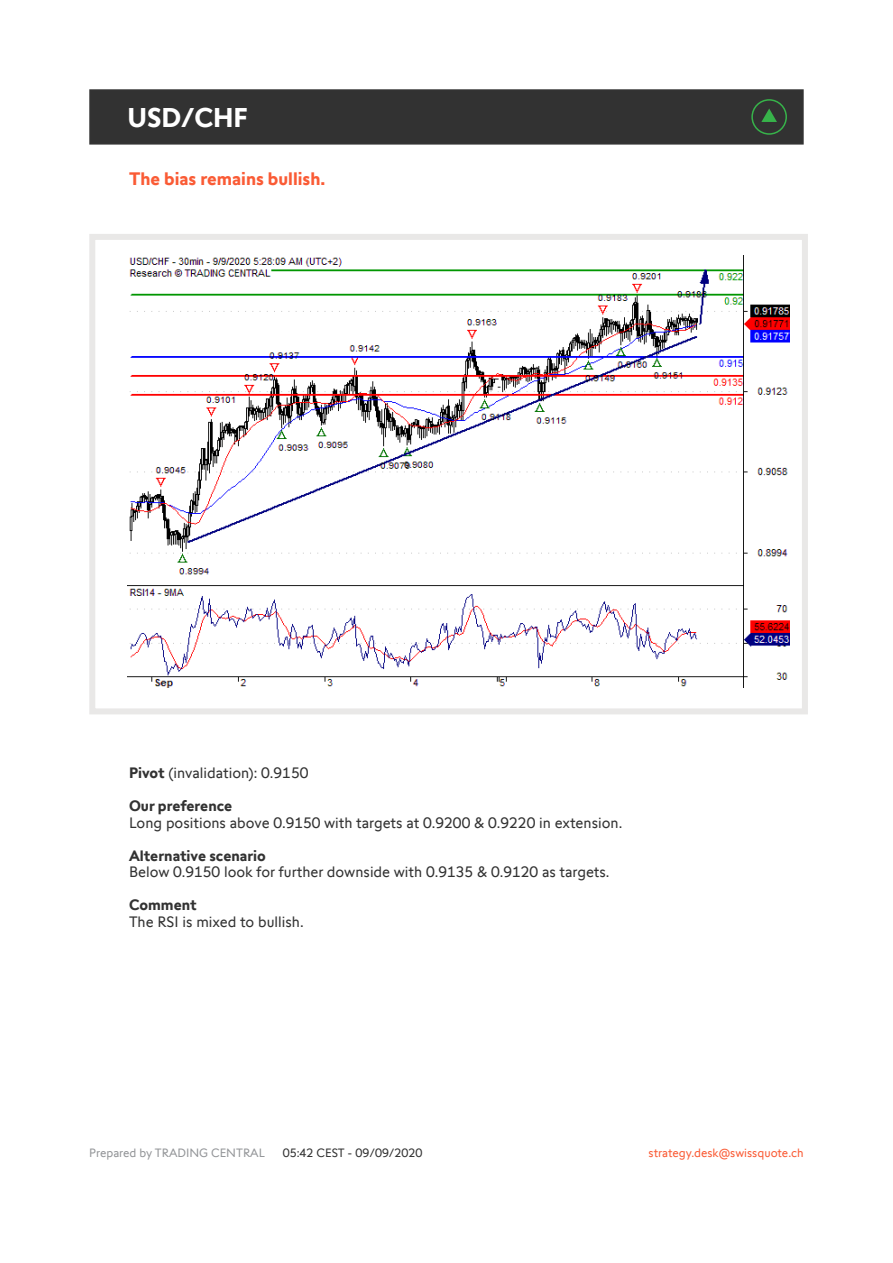
<style>
.page{position:relative;width:893px;height:1263px;background:#fff}
.page>*{position:absolute;margin:0;border:0;box-sizing:border-box;transform-origin:0 0}
.t1{font:700 27px "Swissquote CT";color:#fff}
.t2{font:700 18px "Swissquote CT";color:#fa5b35}
.t3{font:15px "Swissquote CT";color:#323232}
.t4{font:700 15px "Swissquote CT";color:#323232}
.t5{font:12px "Swissquote CT";color:#fa5b35}
.t6{font:12px "Swissquote CT";color:#939598}
.t7{font:12px "Swissquote CT";color:#323232}
.s1{font-weight:700}
</style>
<div class="page">
<div style="left:89px;top:234px;width:719px;height:480px;border:6px solid #e9e8e7"></div>
<div style="left:89px;top:89px;width:715px;height:56px;background:#323232;border:2px solid #323232"></div>
<img style="left:128px;top:255px;width:661px;height:432px">
<svg style="left:751px;top:99px;width:36px;height:36px"></svg>
<h1 class="t1" style="left:128px;top:101px;width:122px">USD/CHF</h1>
<p class="t2" style="left:129px;top:168px;width:198px">The bias remains bullish.</p>
<p class="t3" style="left:129px;top:764px;width:181px"><span class="s1">Pivot</span> (invalidation): 0.9150</p>
<p class="t4" style="left:129px;top:797px;width:105px">Our preference</p>
<p class="t3" style="left:129px;top:814px;width:495px">Long positions above 0.9150 with targets at 0.9200 &amp; 0.9220 in extension.</p>
<p class="t4" style="left:129px;top:846px;width:138px">Alternative scenario</p>
<p class="t3" style="left:129px;top:863px;width:482px">Below 0.9150 look for further downside with 0.9135 &amp; 0.9120 as targets.</p>
<p class="t4" style="left:129px;top:896px;width:69px">Comment</p>
<p class="t3" style="left:129px;top:913px;width:176px">The RSI is mixed to bullish.</p>
<p class="t6" style="left:89px;top:1145px;width:177px">Prepared by TRADING CENTRAL</p>
<p class="t7" style="left:283px;top:1145px;width:141px">05:42 CEST - 09/09/2020</p>
<p class="t5" style="left:649px;top:1145px;width:157px">strategy.desk@swissquote.ch</p>
</div>
